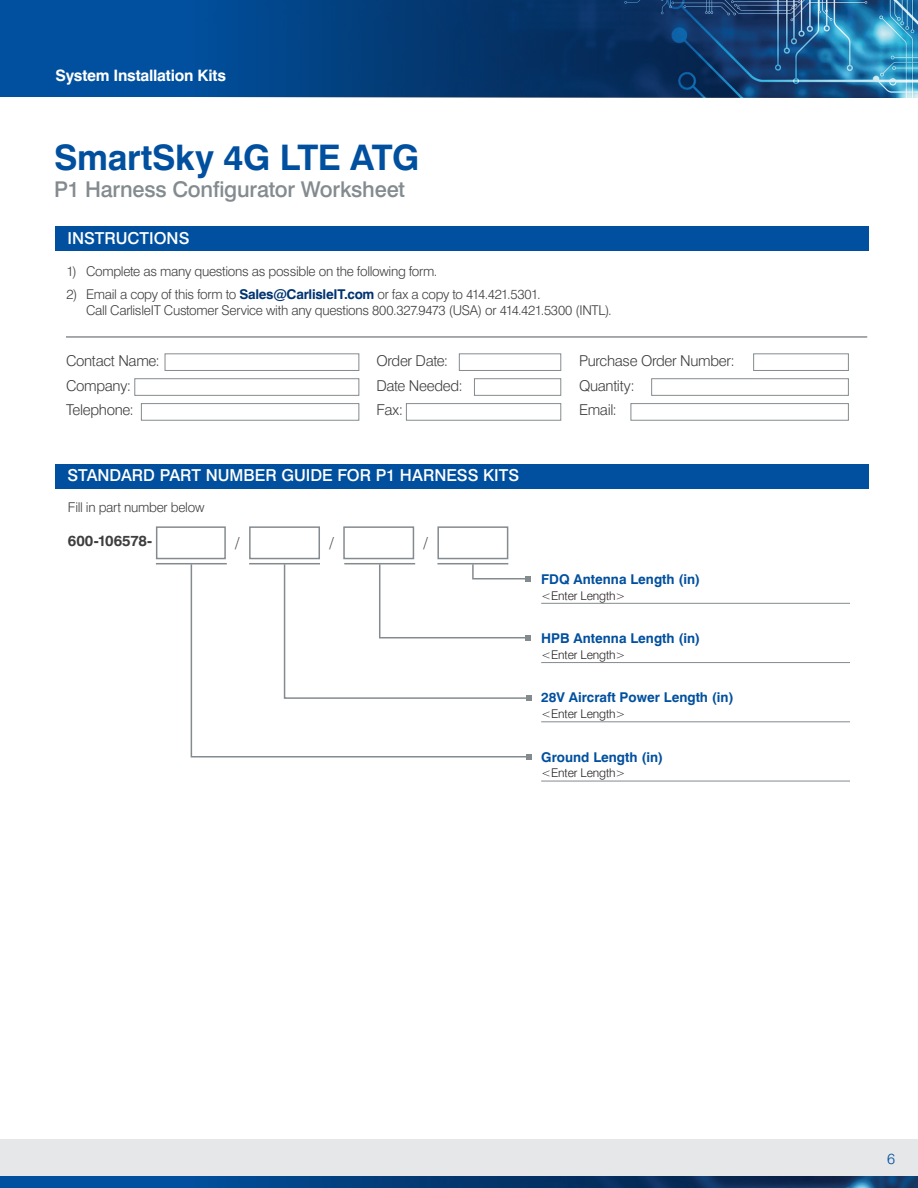
<style>
.page{position:relative;width:918px;height:1188px;background:#fff}
.page>*{position:absolute;margin:0;border:0;box-sizing:border-box;transform-origin:0 0}
.t1{font:700 35.25px "Swiss 721 BT";letter-spacing:-.01em;color:#01509f}
.t2{font:500 21.75px "Swiss 721 BT";letter-spacing:-.01em;color:#848b8f}
.Header_Bar{font:500 16.5px "Swiss 721 BT";color:#fff}
.t3{font:700 15.75px "Swiss 721 BT";letter-spacing:-.015em;color:#fff}
.t4{font:300 15px "Swiss 721 BT";letter-spacing:-.02em;color:#3e3e3f}
.t5{font:700 15px "Swiss 721 BT";letter-spacing:-.005em;color:#3e3e3f}
.t6{font:300 15px "Swiss 721 BT";color:#01509f}
.t7{font:300 13.5px/16.2px "Swiss 721 BT";letter-spacing:-.02em;color:#3e3e3f}
.t8{font:700 13.5px "Swiss 721 BT";color:#01509f}
.t9{font:300 12px "Swiss 721 BT";letter-spacing:-.01em;color:#231f20}
.s1{font-weight:700;color:#013371}
</style>
<div class="page">
<div style="left:437px;top:526px;width:71px;height:33px;border:2px solid #848b8f"></div>
<div style="left:343px;top:526px;width:71px;height:33px;border:2px solid #848b8f"></div>
<div style="left:249px;top:526px;width:71px;height:33px;border:2px solid #848b8f"></div>
<hr style="left:156px;top:563px;width:71px;height:1px;background:#848b8f">
<svg style="left:190px;top:563px;width:341px;height:195px"></svg>
<svg style="left:526px;top:754px;width:6px;height:6px"></svg>
<hr style="left:541px;top:662px;width:309px;height:1px;background:#848b8f">
<hr style="left:541px;top:721px;width:309px;height:1px;background:#848b8f">
<hr style="left:541px;top:781px;width:309px;height:1px;background:#848b8f">
<hr style="left:541px;top:603px;width:309px;height:1px;background:#848b8f">
<div style="left:156px;top:526px;width:70px;height:33px;border:2px solid #848b8f"></div>
<hr style="left:66px;top:337px;width:801px;height:1px;background:#52575b">
<div style="left:165px;top:353px;width:194px;height:18px;border:1px solid #848b8f"></div>
<div style="left:459px;top:353px;width:102px;height:18px;border:1px solid #848b8f"></div>
<div style="left:753px;top:353px;width:96px;height:18px;border:1px solid #848b8f"></div>
<div style="left:134px;top:378px;width:225px;height:18px;border:1px solid #848b8f"></div>
<div style="left:474px;top:378px;width:87px;height:18px;border:1px solid #848b8f"></div>
<div style="left:651px;top:378px;width:198px;height:18px;border:1px solid #848b8f"></div>
<div style="left:141px;top:403px;width:218px;height:18px;border:1px solid #848b8f"></div>
<div style="left:406px;top:403px;width:155px;height:18px;border:1px solid #848b8f"></div>
<div style="left:631px;top:403px;width:218px;height:18px;border:1px solid #848b8f"></div>
<div style="left:55px;top:226px;width:813px;height:25px;background:#01509f"></div>
<div style="left:55px;top:464px;width:813px;height:24px;background:#01509f"></div>
<img style="left:0;top:0;width:918px;height:97px">
<div style="left:0;top:1139px;width:918px;height:49px;background:#e6e7e9"></div>
<img style="left:0;top:1176px;width:918px;height:12px">
<p class="t3" style="left:56px;top:66px;width:172px">System Installation Kits</p>
<p class="t1" style="left:54px;top:137px;width:367px">SmartSky 4G LTE ATG</p>
<p class="t2" style="left:54px;top:176px;width:353px">P1 Harness Configurator Worksheet</p>
<p class="Header_Bar" style="left:68px;top:228px;width:124px">INSTRUCTIONS</p>
<p class="t7" style="left:67px;top:263px;width:372px">1) Complete as many questions as possible on the following form.</p>
<p class="t7" style="left:86px;top:286px;width:527px;text-indent:-19px">2) Email a copy of this form to <span class="s1">Sales@CarlisleIT.com</span> or fax a copy to 414.421.5301.<br>Call CarlisleIT Customer Service with any questions 800.327.9473 (USA) or 414.421.5300 (INTL).</p>
<p class="t4" style="left:66px;top:352px;width:95px">Contact Name:</p>
<p class="t4" style="left:376px;top:352px;width:73px">Order Date:</p>
<p class="t4" style="left:579px;top:352px;width:157px">Purchase Order Number:</p>
<p class="t4" style="left:66px;top:376px;width:67px">Company:</p>
<p class="t4" style="left:376px;top:376px;width:88px">Date Needed:</p>
<p class="t4" style="left:579px;top:376px;width:57px">Quantity:</p>
<p class="t4" style="left:66px;top:401px;width:69px">Telephone:</p>
<p class="t4" style="left:376px;top:401px;width:28px">Fax:</p>
<p class="t4" style="left:579px;top:401px;width:39px">Email:</p>
<p class="Header_Bar" style="left:68px;top:466px;width:453px">STANDARD PART NUMBER GUIDE FOR P1 HARNESS KITS</p>
<p class="t7" style="left:68px;top:499px;width:138px">Fill in part number below</p>
<p class="t5" style="left:68px;top:532px;width:86px">600-106578-</p>
<p class="t4" style="left:235px;top:533px;width:6px">/</p>
<p class="t4" style="left:329px;top:533px;width:6px">/</p>
<p class="t4" style="left:424px;top:533px;width:6px">/</p>
<p class="t8" style="left:541px;top:571px;width:161px">FDQ Antenna Length (in)</p>
<p class="t9" style="left:541px;top:588px;width:86px">&lt;Enter Length&gt;</p>
<p class="t8" style="left:541px;top:630px;width:161px">HPB Antenna Length (in)</p>
<p class="t9" style="left:541px;top:647px;width:86px">&lt;Enter Length&gt;</p>
<p class="t8" style="left:541px;top:689px;width:194px">28V Aircraft Power Length (in)</p>
<p class="t9" style="left:541px;top:707px;width:86px">&lt;Enter Length&gt;</p>
<p class="t8" style="left:541px;top:749px;width:123px">Ground Length (in)</p>
<p class="t9" style="left:541px;top:766px;width:86px">&lt;Enter Length&gt;</p>
<p class="t6" style="left:887px;top:1149px;width:9px">6</p>
</div>
